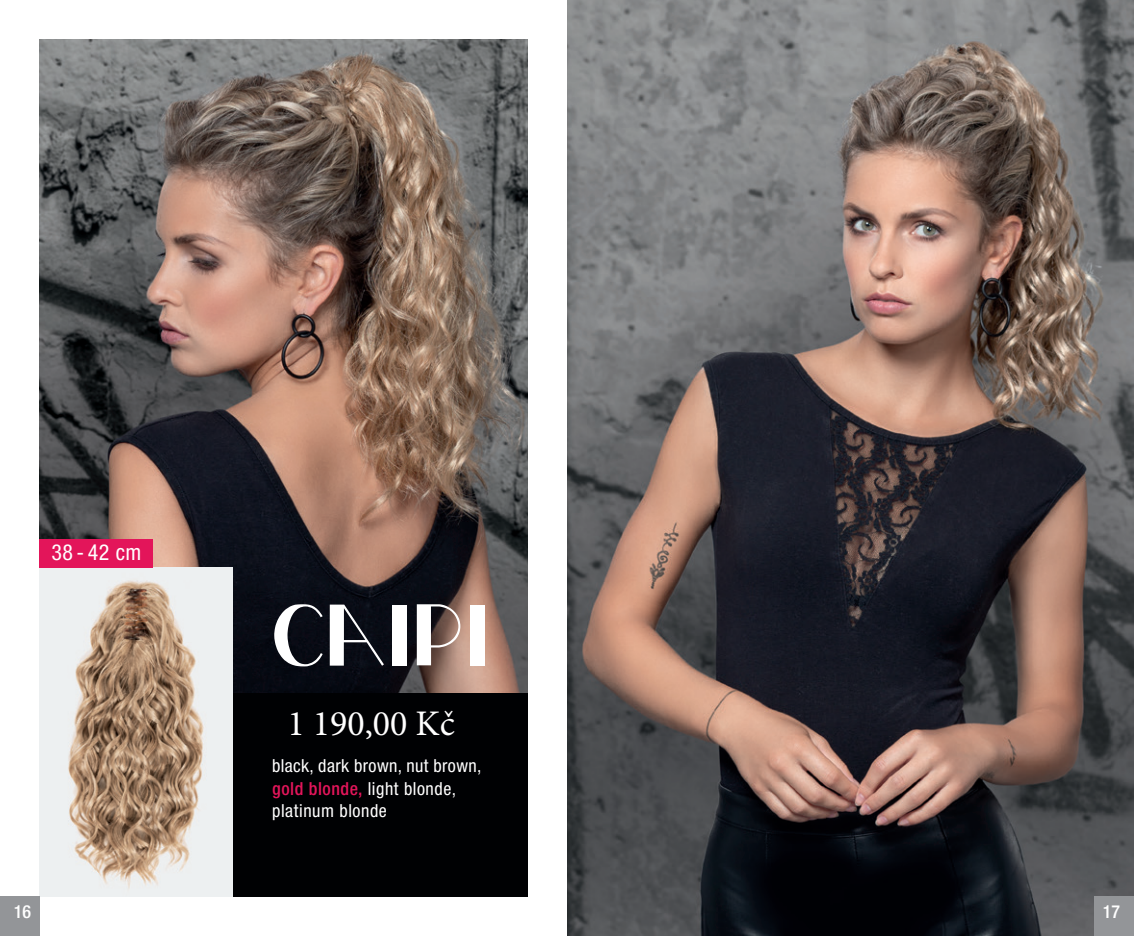
<style>
.page{position:relative;width:1134px;height:936px;background:#fff}
.page>*{position:absolute;margin:0;border:0;box-sizing:border-box;transform-origin:0 0}
.t1{font:100px "CF Paris";letter-spacing:.03em;color:#fff}
.t2{font:36px "Minion Pro";color:#fff}
.t3{font:condensed 22px "Helvetica Neue LT Pro";color:#fff}
.t4{font:condensed 18px/22px "Helvetica Neue LT Pro";letter-spacing:.03em;color:#fff}
.t5{font:500 condensed 18px "Helvetica Neue LT Pro";color:#fff}
.s1{font-weight:500;color:#e3155a}
</style>
<div class="page">
<img style="left:567px;top:0;width:567px;height:935px">
<div style="left:40px;top:567px;width:487px;height:329px;background:#000103"></div>
<img style="left:40px;top:40px;width:487px;height:652px">
<img style="left:40px;top:567px;width:192px;height:329px">
<div style="left:0;top:896px;width:40px;height:39px;background:#939598"></div>
<div style="left:1094px;top:896px;width:40px;height:39px;background:#939598"></div>
<div style="left:40px;top:539px;width:113px;height:28px;background:#e3155a"></div>
<p class="t3" style="left:51px;top:539px;width:91px">38- 42 cm</p>
<h1 class="t1" style="left:272px;top:572px;width:218px">caipi</h1>
<h2 class="t2" style="left:287px;top:699px;width:169px">1 190,00 Kč</h2>
<p class="t4" style="left:272px;top:755px;width:211px">black, dark brown, nut brown, <span class="s1">gold blonde,</span> light blonde, platinum blonde</p>
<p class="t5" style="left:14px;top:900px;width:19px">16</p>
<p class="t5" style="left:1103px;top:900px;width:19px">17</p>
</div>
